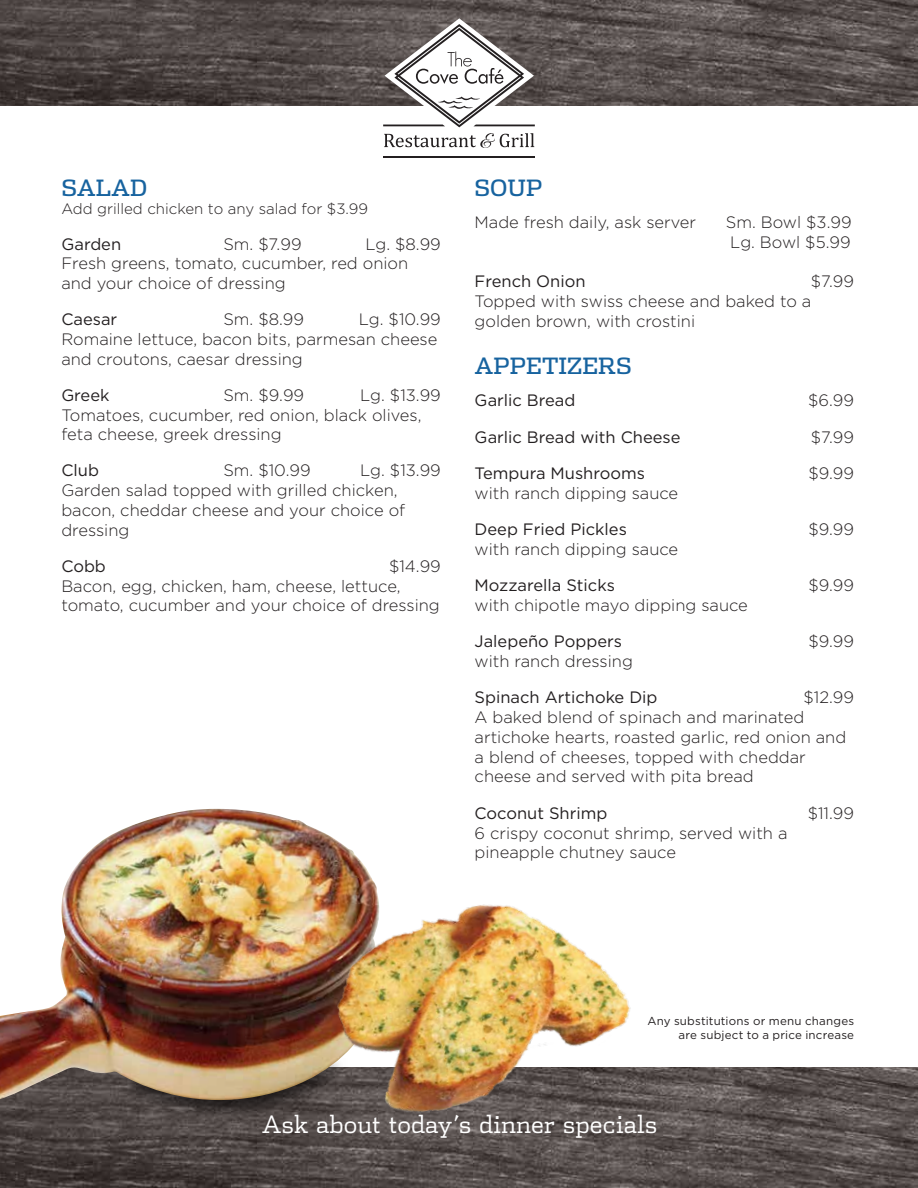
<style>
.page{position:relative;width:918px;height:1188px;background:#fff}
.page>*{position:absolute;margin:0;border:0;box-sizing:border-box;transform-origin:0 0}
.t1{font:300 24px "Dispatch";color:#fff}
.t2{font:22.5px "Dispatch";color:#17639f}
.t3{font:300 16.5px/19.8px "Gotham";color:#231f20}
.t4{font:16.5px "Gotham";color:#231f20}
.t5{font:300 15px "Gotham";color:#231f20}
.t6{font:11.55px/13.8px "Gotham";letter-spacing:.015em;color:#231f20;text-align:right}
</style>
<div class="page">
<svg style="left:0;top:0;width:918px;height:106px;background:#544c4a"></svg>
<svg style="left:0;top:1068px;width:918px;height:120px;background:#544c4a"></svg>
<img style="left:109px;top:1104px;width:195px;height:21px">
<img style="left:0;top:809px;width:370px;height:295px">
<hr style="left:383px;top:156px;width:152px;height:2px;background:#231f20">
<svg style="left:383px;top:18px;width:152px;height:130px"></svg>
<img style="left:304px;top:875px;width:353px;height:258px">
<h2 class="t2" style="left:61px;top:172px;width:87px">SALAD</h2>
<p class="t5" style="left:61px;top:199px;width:308px">Add grilled chicken to any salad for $3.99</p>
<p class="t4" style="left:61px;top:233px;width:61px">Garden</p>
<p class="t3" style="left:223px;top:233px;width:80px">Sm. $7.99</p>
<p class="t3" style="left:61px;top:233px;width:381px;text-indent:304px">Lg. $8.99<br>Fresh greens, tomato, cucumber, red onion and your choice of dressing</p>
<p class="t4" style="left:61px;top:309px;width:57px">Caesar</p>
<p class="t3" style="left:223px;top:309px;width:82px">Sm. $8.99</p>
<p class="t3" style="left:61px;top:309px;width:381px;text-indent:297px">Lg. $10.99<br>Romaine lettuce, bacon bits, parmesan cheese and croutons, caesar dressing</p>
<p class="t4" style="left:61px;top:384px;width:50px">Greek</p>
<p class="t3" style="left:223px;top:385px;width:82px">Sm. $9.99</p>
<p class="t3" style="left:61px;top:385px;width:381px;text-indent:299px">Lg. $13.99<br>Tomatoes, cucumber, red onion, black olives, feta cheese, greek dressing</p>
<p class="t4" style="left:61px;top:460px;width:39px">Club</p>
<p class="t3" style="left:223px;top:460px;width:89px">Sm. $10.99</p>
<p class="t3" style="left:61px;top:460px;width:381px;text-indent:299px">Lg. $13.99<br>Garden salad topped with grilled chicken, bacon, cheddar cheese and your choice of dressing</p>
<p class="t4" style="left:61px;top:555px;width:46px">Cobb</p>
<p class="t3" style="left:61px;top:556px;width:381px;text-indent:328px">$14.99<br>Bacon, egg, chicken, ham, cheese, lettuce, tomato, cucumber and your choice of dressing</p>
<h2 class="t2" style="left:475px;top:172px;width:69px">SOUP</h2>
<p class="t3" style="left:475px;top:212px;width:223px">Made fresh daily, ask server</p>
<p class="t3" style="left:726px;top:212px;width:127px">Sm. Bowl $3.99<br>Lg. Bowl $5.99</p>
<p class="t4" style="left:475px;top:271px;width:112px">French Onion</p>
<p class="t3" style="left:475px;top:271px;width:381px;text-indent:336px">$7.99<br>Topped with swiss cheese and baked to a golden brown, with crostini</p>
<h2 class="t2" style="left:475px;top:351px;width:159px">APPETIZERS</h2>
<p class="t4" style="left:475px;top:390px;width:102px">Garlic Bread</p>
<p class="t3" style="left:808px;top:390px;width:48px">$6.99</p>
<p class="t4" style="left:475px;top:426px;width:208px">Garlic Bread with Cheese</p>
<p class="t3" style="left:811px;top:426px;width:45px">$7.99</p>
<p class="t4" style="left:475px;top:462px;width:172px">Tempura Mushrooms</p>
<p class="t3" style="left:808px;top:463px;width:47px">$9.99</p>
<p class="t3" style="left:475px;top:482px;width:205px">with ranch dipping sauce</p>
<p class="t4" style="left:475px;top:519px;width:154px">Deep Fried Pickles</p>
<p class="t3" style="left:808px;top:519px;width:47px">$9.99</p>
<p class="t3" style="left:475px;top:539px;width:205px">with ranch dipping sauce</p>
<p class="t4" style="left:475px;top:575px;width:142px">Mozzarella Sticks</p>
<p class="t3" style="left:808px;top:575px;width:47px">$9.99</p>
<p class="t3" style="left:475px;top:595px;width:275px">with chipotle mayo dipping sauce</p>
<p class="t4" style="left:475px;top:631px;width:149px">Jalepeño Poppers</p>
<p class="t3" style="left:808px;top:631px;width:47px">$9.99</p>
<p class="t3" style="left:475px;top:651px;width:160px">with ranch dressing</p>
<p class="t4" style="left:475px;top:687px;width:184px">Spinach Artichoke Dip</p>
<p class="t3" style="left:475px;top:687px;width:381px;text-indent:329px">$12.99<br>A baked blend of spinach and marinated artichoke hearts, roasted garlic, red onion and a blend of cheeses, topped with cheddar cheese and served with pita bread</p>
<p class="t4" style="left:475px;top:802px;width:134px">Coconut Shrimp</p>
<p class="t3" style="left:808px;top:803px;width:48px">$11.99</p>
<p class="t3" style="left:475px;top:822px;width:314px">6 crispy coconut shrimp, served with a pineapple chutney sauce</p>
<p class="t6" style="left:647px;top:1013px;width:208px">Any substitutions or menu changes are subject to a price increase</p>
<h1 class="t1" style="left:262px;top:1109px;width:397px">Ask about today’s dinner specials</h1>
</div>
